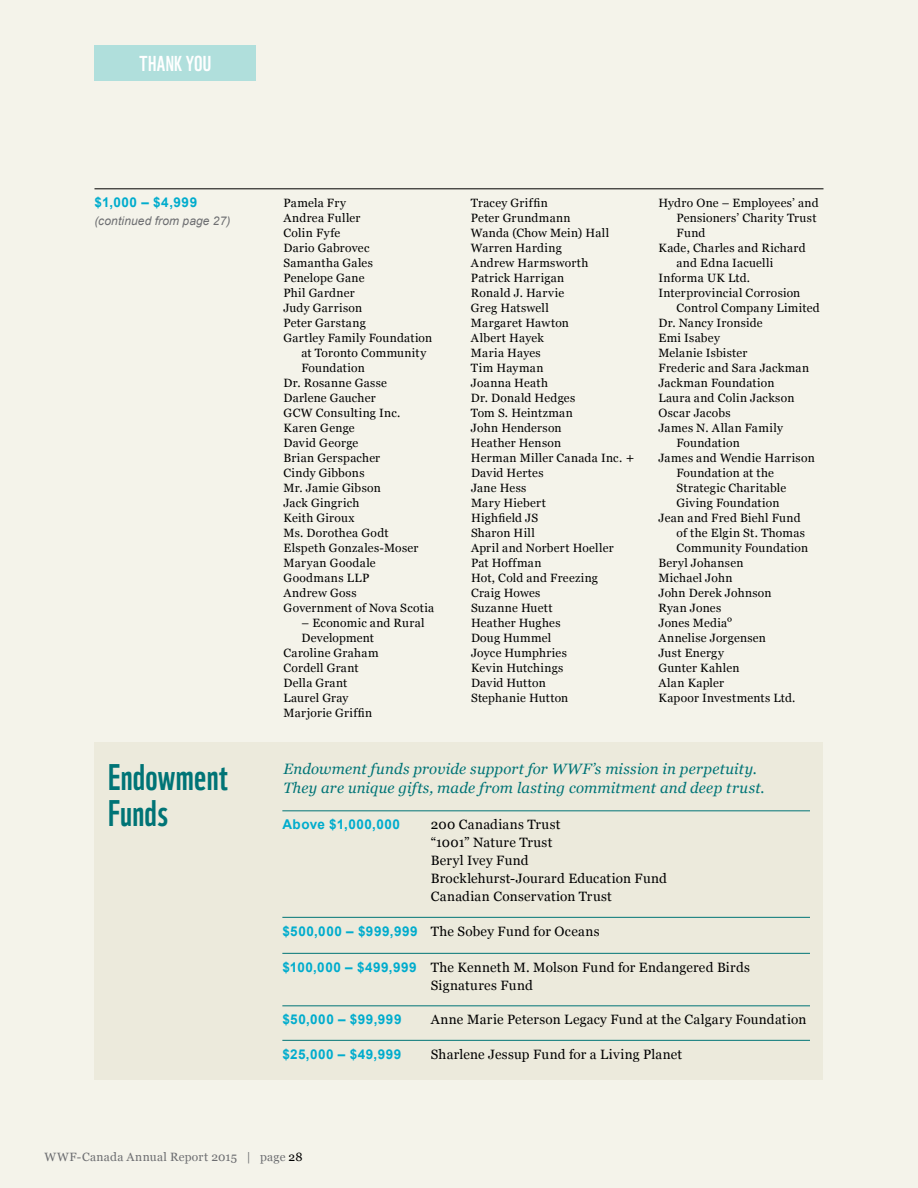
<style>
.page{position:relative;width:918px;height:1188px;background:#f4f3ea}
.page>*{position:absolute;margin:0;border:0;box-sizing:border-box;transform-origin:0 0}
.t1{font:36px/36px "WWF";letter-spacing:.005em;color:#007476}
.t2{font:21px "WWF";letter-spacing:.015em;color:#fff}
.t3{font:italic 15px/19.5px "Georgia";letter-spacing:.01em;color:#007476}
.t4{font:13.5px/18px "Georgia";letter-spacing:.02em;color:#000}
.t5{font:700 13.5px "Arial";letter-spacing:.04em;color:#00accd}
.t6{font:12px/15px "Georgia";letter-spacing:.025em;color:#000}
.t7{font:12px "Georgia";letter-spacing:.025em;color:#6d6e71}
.t8{font:italic 12px "Arial";letter-spacing:.01em;color:#6d6e71}
.s1{font-size:13.5px}
.s2{font-family:"Arial";font-weight:700;color:#00accd}
.s3{color:#000}
</style>
<div class="page">
<hr style="left:94px;top:189px;width:730px;height:1px;background:#000">
<div style="left:94px;top:742px;width:730px;height:338px;background:#eceadc"></div>
<hr style="left:282px;top:810px;width:528px;height:1px;background:#007476">
<hr style="left:282px;top:917px;width:528px;height:1px;background:#007476">
<hr style="left:282px;top:953px;width:528px;height:1px;background:#007476">
<hr style="left:282px;top:1005px;width:528px;height:1px;background:#007476">
<hr style="left:282px;top:1040px;width:528px;height:1px;background:#007476">
<div style="left:94px;top:45px;width:162px;height:36px;background:#b0dfdc"></div>
<h2 class="t2" style="left:140px;top:47px;width:73px">THANK YOU</h2>
<p class="t5" style="left:94px;top:193px;width:104px">$1,000 – $4,999</p>
<p class="t8" style="left:94px;top:213px;width:138px">(continued from page 27)</p>
<h1 class="t1" style="left:108px;top:755px;width:121px">Endowment<br>Funds</h1>
<p class="t6" style="left:283px;top:195px;width:64px">Pamela Fry</p>
<p class="t6" style="left:283px;top:210px;width:78px">Andrea Fuller</p>
<p class="t6" style="left:283px;top:225px;width:58px">Colin Fyfe</p>
<p class="t6" style="left:283px;top:240px;width:87px">Dario Gabrovec</p>
<p class="t6" style="left:283px;top:255px;width:91px">Samantha Gales</p>
<p class="t6" style="left:283px;top:270px;width:83px">Penelope Gane</p>
<p class="t6" style="left:283px;top:285px;width:73px">Phil Gardner</p>
<p class="t6" style="left:283px;top:300px;width:80px">Judy Garrison</p>
<p class="t6" style="left:283px;top:315px;width:84px">Peter Garstang</p>
<p class="t6" style="left:283px;top:330px;width:150px">Gartley Family Foundation</p>
<p class="t6" style="left:301px;top:345px;width:126px">at Toronto Community</p>
<p class="t6" style="left:301px;top:360px;width:65px">Foundation</p>
<p class="t6" style="left:283px;top:375px;width:105px">Dr. Rosanne Gasse</p>
<p class="t6" style="left:283px;top:390px;width:94px">Darlene Gaucher</p>
<p class="t6" style="left:283px;top:405px;width:118px">GCW Consulting Inc.</p>
<p class="t6" style="left:283px;top:420px;width:73px">Karen Genge</p>
<p class="t6" style="left:283px;top:435px;width:76px">David George</p>
<p class="t6" style="left:283px;top:450px;width:98px">Brian Gerspacher</p>
<p class="t6" style="left:283px;top:465px;width:83px">Cindy Gibbons</p>
<p class="t6" style="left:283px;top:480px;width:99px">Mr. Jamie Gibson</p>
<p class="t6" style="left:283px;top:495px;width:77px">Jack Gingrich</p>
<p class="t6" style="left:283px;top:510px;width:73px">Keith Giroux</p>
<p class="t6" style="left:283px;top:525px;width:107px">Ms. Dorothea Godt</p>
<p class="t6" style="left:283px;top:540px;width:136px">Elspeth Gonzales-Moser</p>
<p class="t6" style="left:283px;top:555px;width:94px">Maryan Goodale</p>
<p class="t6" style="left:283px;top:570px;width:87px">Goodmans LLP</p>
<p class="t6" style="left:283px;top:585px;width:75px">Andrew Goss</p>
<p class="t6" style="left:283px;top:600px;width:152px">Government of Nova Scotia</p>
<p class="t6" style="left:301px;top:615px;width:125px">– Economic and Rural</p>
<p class="t6" style="left:301px;top:630px;width:74px">Development</p>
<p class="t6" style="left:283px;top:645px;width:97px">Caroline Graham</p>
<p class="t6" style="left:283px;top:660px;width:77px">Cordell Grant</p>
<p class="t6" style="left:283px;top:675px;width:65px">Della Grant</p>
<p class="t6" style="left:283px;top:690px;width:67px">Laurel Gray</p>
<p class="t6" style="left:283px;top:705px;width:90px">Marjorie Griffin</p>
<p class="t6" style="left:471px;top:195px;width:165px">Tracey Griffin<br>Peter Grundmann<br>Wanda (Chow Mein) Hall<br>Warren Harding<br>Andrew Harmsworth<br>Patrick Harrigan<br>Ronald J. Harvie<br>Greg Hatswell<br>Margaret Hawton<br>Albert Hayek<br>Maria Hayes<br>Tim Hayman<br>Joanna Heath<br>Dr. Donald Hedges<br>Tom S. Heintzman<br>John Henderson<br>Heather Henson<br>Herman Miller Canada Inc. <span class="s1">+<br></span>David Hertes<br>Jane Hess<br>Mary Hiebert<br>Highfield JS<br>Sharon Hill<br>April and Norbert Hoeller<br>Pat Hoffman<br>Hot, Cold and Freezing<br>Craig Howes<br>Suzanne Huett<br>Heather Hughes<br>Doug Hummel<br>Joyce Humphries<br>Kevin Hutchings<br>David Hutton<br>Stephanie Hutton</p>
<p class="t6" style="left:658px;top:195px;width:162px">Hydro One – Employees’ and</p>
<p class="t6" style="left:676px;top:210px;width:142px">Pensioners’ Charity Trust</p>
<p class="t6" style="left:676px;top:225px;width:30px">Fund</p>
<p class="t6" style="left:658px;top:240px;width:149px">Kade, Charles and Richard</p>
<p class="t6" style="left:676px;top:255px;width:98px">and Edna Iacuelli</p>
<p class="t6" style="left:658px;top:270px;width:93px">Informa UK Ltd.</p>
<p class="t6" style="left:658px;top:285px;width:143px">Interprovincial Corrosion</p>
<p class="t6" style="left:676px;top:300px;width:145px">Control Company Limited</p>
<p class="t6" style="left:658px;top:315px;width:106px">Dr. Nancy Ironside</p>
<p class="t6" style="left:658px;top:330px;width:63px">Emi Isabey</p>
<p class="t6" style="left:658px;top:345px;width:90px">Melanie Isbister</p>
<p class="t6" style="left:658px;top:360px;width:152px">Frederic and Sara Jackman</p>
<p class="t6" style="left:658px;top:375px;width:117px">Jackman Foundation</p>
<p class="t6" style="left:658px;top:390px;width:137px">Laura and Colin Jackson</p>
<p class="t6" style="left:658px;top:405px;width:74px">Oscar Jacobs</p>
<p class="t6" style="left:658px;top:420px;width:126px">James N. Allan Family</p>
<p class="t6" style="left:676px;top:435px;width:65px">Foundation</p>
<p class="t6" style="left:658px;top:450px;width:158px">James and Wendie Harrison</p>
<p class="t6" style="left:676px;top:465px;width:99px">Foundation at the</p>
<p class="t6" style="left:676px;top:480px;width:111px">Strategic Charitable</p>
<p class="t6" style="left:676px;top:495px;width:105px">Giving Foundation</p>
<p class="t6" style="left:658px;top:510px;width:144px">Jean and Fred Biehl Fund</p>
<p class="t6" style="left:676px;top:525px;width:130px">of the Elgin St. Thomas</p>
<p class="t6" style="left:676px;top:540px;width:133px">Community Foundation</p>
<p class="t6" style="left:658px;top:555px;width:86px">Beryl Johansen</p>
<p class="t6" style="left:658px;top:570px;width:75px">Michael John</p>
<p class="t6" style="left:658px;top:585px;width:115px">John Derek Johnson</p>
<p class="t6" style="left:658px;top:600px;width:64px">Ryan Jones</p>
<p class="t6" style="left:658px;top:615px;width:75px">Jones Media<span class="s1">°</span></p>
<p class="t6" style="left:658px;top:630px;width:109px">Annelise Jorgensen</p>
<p class="t6" style="left:658px;top:645px;width:67px">Just Energy</p>
<p class="t6" style="left:658px;top:660px;width:83px">Gunter Kahlen</p>
<p class="t6" style="left:658px;top:675px;width:67px">Alan Kapler</p>
<p class="t6" style="left:658px;top:690px;width:139px">Kapoor Investments Ltd.</p>
<p class="t3" style="left:284px;top:759px;width:482px">Endowment funds provide support for WWF’s mission in perpetuity.<br>They are unique gifts, made from lasting commitment and deep trust.</p>
<p class="t5" style="left:282px;top:816px;width:119px">Above $1,000,000</p>
<p class="t4" style="left:431px;top:816px;width:238px">200 Canadians Trust<br>“1001” Nature Trust<br>Beryl Ivey Fund<br>Brocklehurst-Jourard Education Fund<br>Canadian Conservation Trust</p>
<p class="t4" style="left:282px;top:922px;width:319px"><span class="s2">$500,000 – $999,999</span> The Sobey Fund for Oceans</p>
<p class="t4" style="left:431px;top:958px;width:321px;text-indent:-148px"><span class="s2">$100,000 – $499,999</span> The Kenneth M. Molson Fund for Endangered Birds<br>Signatures Fund</p>
<p class="t5" style="left:282px;top:1011px;width:121px">$50,000 – $99,999</p>
<p class="t4" style="left:431px;top:1011px;width:377px">Anne Marie Peterson Legacy Fund at the Calgary Foundation</p>
<p class="t5" style="left:282px;top:1045px;width:121px">$25,000 – $49,999</p>
<p class="t4" style="left:431px;top:1045px;width:253px">Sharlene Jessup Fund for a Living Planet</p>
<p class="t7" style="left:45px;top:1150px;width:259px">WWF-Canada Annual Report 2015 | page <span class="s3">28</span></p>
</div>
